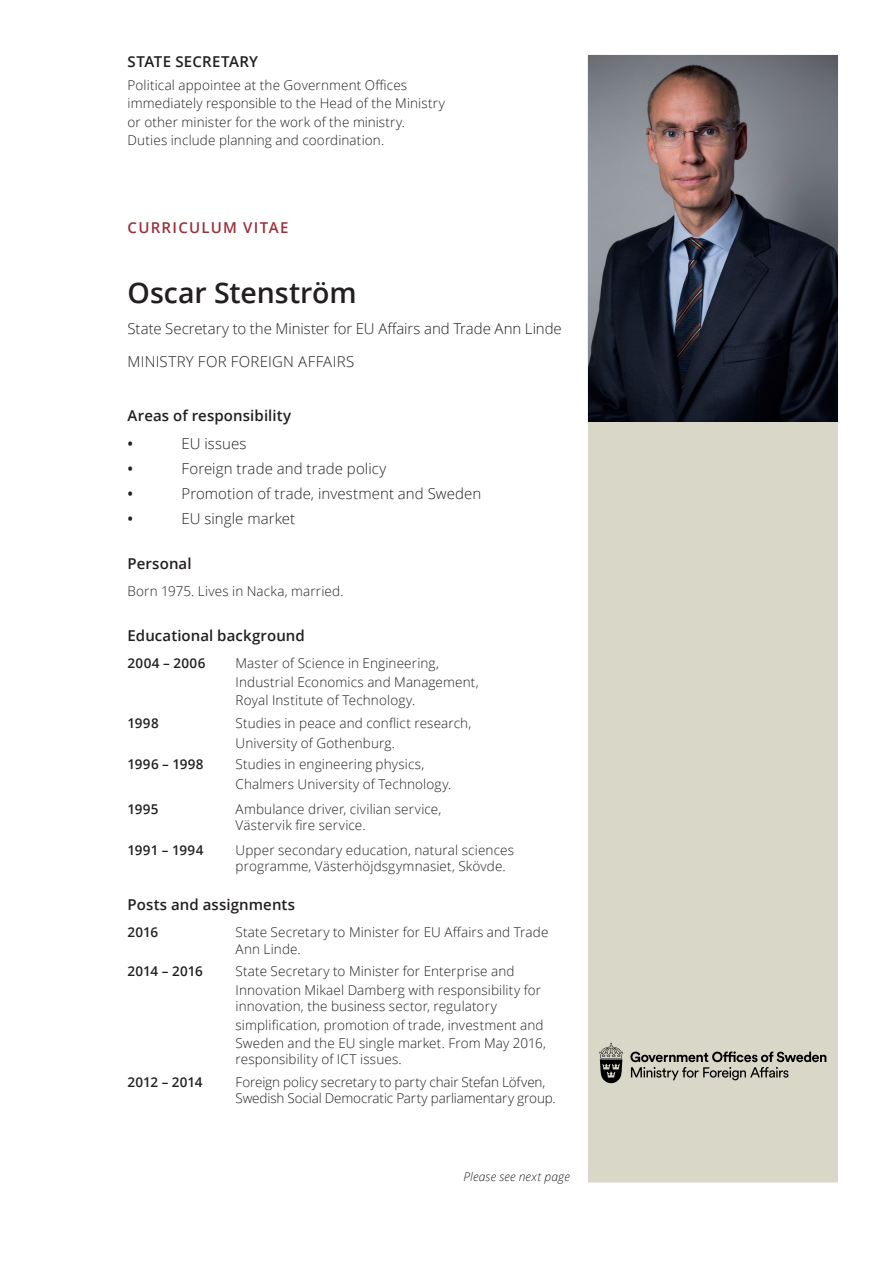
<style>
.page{position:relative;width:893px;height:1263px;background:#fff}
.page>*{position:absolute;margin:0;border:0;box-sizing:border-box;transform-origin:0 0}
.t1{font:600 28.5px "Open Sans";letter-spacing:-.005em;color:#231f20}
.t2{font:300 15px "Open Sans";letter-spacing:.005em;color:#231f20}
.t3{font:600 15px/28.8px "Open Sans";letter-spacing:.005em;color:#231f20}
.t4{font:600 15px "Open Sans";letter-spacing:.085em;color:#99313b}
.t5{font:300 13.5px/18.5px "Open Sans";letter-spacing:.01em;color:#231f20}
.t6{font:300 13.5px/16.2px "Open Sans";letter-spacing:-.01em;color:#231f20}
.t7{font:600 13.5px "Open Sans";letter-spacing:.015em;color:#231f20}
.t8{font:600 13.5px "Open Sans";letter-spacing:.035em;color:#231f20}
.t9{font:italic 300 12px "Open Sans";letter-spacing:.02em;color:#231f20}
</style>
<div class="page">
<div style="left:588px;top:421px;width:250px;height:761px;background:#d8d7c8"></div>
<svg style="left:630px;top:1051px;width:196px;height:29px"></svg>
<svg style="left:599px;top:1043px;width:24px;height:40px"></svg>
<img style="left:588px;top:55px;width:249px;height:366px">
<p class="t3" style="left:128px;top:47px;width:132px">STATE SECRETARY</p>
<p class="t5" style="left:128px;top:75px;width:319px">Political appointee at the Government Offices immediately responsible to the Head of the Ministry or other minister for the work of the ministry.<br>Duties include planning and coordination.</p>
<p class="t4" style="left:128px;top:218px;width:162px">CURRICULUM VITAE</p>
<h1 class="t1" style="left:128px;top:273px;width:231px">Oscar Stenström</h1>
<p class="t2" style="left:128px;top:318px;width:436px">State Secretary to the Minister for EU Affairs and Trade Ann Linde</p>
<p class="t2" style="left:128px;top:352px;width:228px">MINISTRY FOR FOREIGN AFFAIRS</p>
<p class="t3" style="left:128px;top:400px;width:165px">Areas of responsibility •</p>
<p class="t2" style="left:182px;top:434px;width:66px">EU issues</p>
<p class="t3" style="left:128px;top:454px;width:7px">•</p>
<p class="t2" style="left:182px;top:458px;width:206px">Foreign trade and trade policy</p>
<p class="t3" style="left:128px;top:479px;width:7px">•</p>
<p class="t2" style="left:182px;top:483px;width:301px">Promotion of trade, investment and Sweden</p>
<p class="t3" style="left:128px;top:503px;width:7px">•</p>
<p class="t2" style="left:182px;top:508px;width:115px">EU single market</p>
<p class="t3" style="left:128px;top:548px;width:65px">Personal</p>
<p class="t5" style="left:128px;top:581px;width:218px">Born 1975. Lives in Nacka, married.</p>
<p class="t3" style="left:128px;top:621px;width:179px">Educational background</p>
<p class="t8" style="left:128px;top:654px;width:79px">2004 – 2006</p>
<p class="t5" style="left:236px;top:654px;width:245px">Master of Science in Engineering,<br>Industrial Economics and Management,<br>Royal Institute of Technology.</p>
<p class="t7" style="left:128px;top:714px;width:33px">1998</p>
<p class="t5" style="left:236px;top:712px;width:237px;line-height:20.4px">Studies in peace and conflict research,<br>University of Gothenburg.</p>
<p class="t7" style="left:128px;top:755px;width:78px">1996 – 1998</p>
<p class="t5" style="left:236px;top:753px;width:217px;line-height:20.4px">Studies in engineering physics,<br>Chalmers University of Technology.</p>
<p class="t7" style="left:128px;top:800px;width:33px">1995</p>
<p class="t5" style="left:236px;top:801px;width:207px;line-height:16.2px">Ambulance driver, civilian service,<br>Västervik fire service.</p>
<p class="t7" style="left:128px;top:841px;width:77px">1991 – 1994</p>
<p class="t5" style="left:236px;top:841px;width:280px;line-height:16.2px">Upper secondary education, natural sciences programme, Västerhöjdsgymnasiet, Skövde.</p>
<p class="t3" style="left:128px;top:890px;width:169px">Posts and assignments</p>
<p class="t7" style="left:128px;top:923px;width:32px">2016</p>
<p class="t5" style="left:236px;top:924px;width:314px;line-height:16.2px">State Secretary to Minister for EU Affairs and Trade<br>Ann Linde.</p>
<p class="t7" style="left:128px;top:962px;width:77px">2014 – 2016</p>
<p class="t5" style="left:236px;top:962px;width:307px">State Secretary to Minister for Enterprise and<br>Innovation Mikael Damberg with responsibility for</p>
<p class="t5" style="left:236px;top:997px;width:312px">innovation, the business sector, regulatory simplification, promotion of trade, investment and<br>Sweden and the EU single market. From May 2016,</p>
<p class="t5" style="left:236px;top:1050px;width:168px">responsibility of ICT issues.</p>
<p class="t7" style="left:128px;top:1073px;width:77px">2012 – 2014</p>
<p class="t6" style="left:236px;top:1074px;width:322px">Foreign policy secretary to party chair Stefan Löfven,<br>Swedish Social Democratic Party parliamentary group.</p>
<p class="t9" style="left:463px;top:1168px;width:108px">Please see next page</p>
</div>
